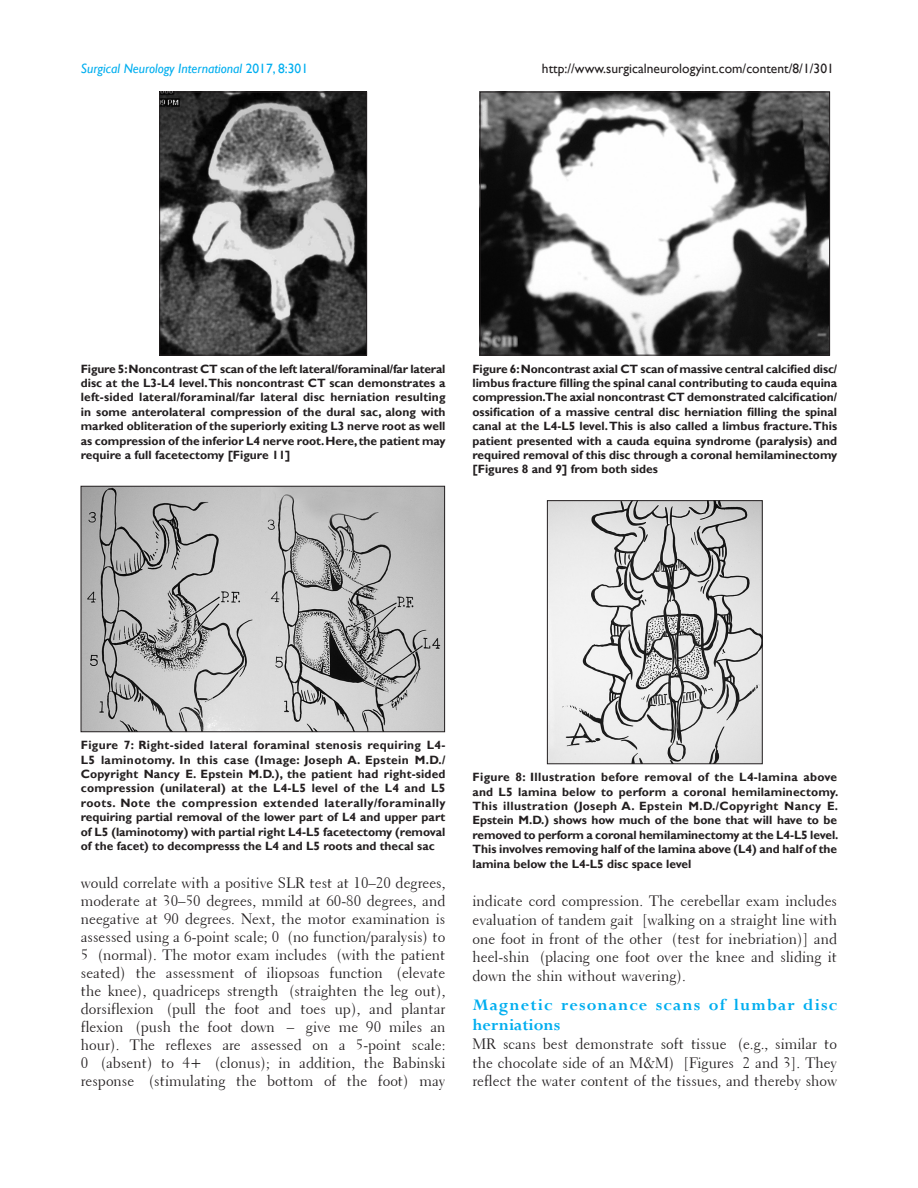
<style>
.page{position:relative;width:918px;height:1188px;background:#fff}
.page>*{position:absolute;margin:0;border:0;box-sizing:border-box;transform-origin:0 0}
.t1{font:700 18px/20.2px "Perpetua";letter-spacing:.06em;color:#00aeef}
.TX{font:15px/18px "Transitional 521 BT Roman A";color:#231f20;text-align:justify}
.t2{font:13.5px "Gill Sans";color:#231f20}
.t3{font:italic 13.5px "Gill Sans";color:#00aeef}
.FGC{font:700 12px/14.4px "Gill Sans";color:#231f20;text-align:justify}
.s1{font-style:normal}
</style>
<div class="page">
<img style="left:161px;top:94px;width:204px;height:259px">
<div style="left:159px;top:92px;width:208px;height:263px;border:1px solid #231f20"></div>
<img style="left:482px;top:94px;width:346px;height:259px">
<div style="left:480px;top:92px;width:350px;height:263px;border:1px solid #231f20"></div>
<img style="left:549px;top:502px;width:211px;height:260px">
<div style="left:547px;top:500px;width:215px;height:264px;border:1px solid #231f20"></div>
<img style="left:83px;top:488px;width:360px;height:242px">
<div style="left:81px;top:486px;width:364px;height:246px;border:1px solid #231f20"></div>
<p class="t3" style="left:81px;top:61px;width:229px">Surgical Neurology International <span class="s1">2017, 8:301</span></p>
<p class="t2" style="left:542px;top:61px;width:293px">http://www.surgicalneurologyint.com/content/8/1/301</p>
<p class="FGC" style="left:81px;top:362px;width:366px">Figure 5: Noncontrast CT scan of the left lateral/foraminal/far lateral disc at the L3‑L4 level. This noncontrast CT scan demonstrates a left‑sided lateral/foraminal/far lateral disc herniation resulting in some anterolateral compression of the dural sac, along with marked obliteration of the superiorly exiting L3 nerve root as well as compression of the inferior L4 nerve root. Here, the patient may require a full facetectomy [Figure 11]</p>
<p class="FGC" style="left:473px;top:362px;width:366px">Figure 6: Noncontrast axial CT scan of massive central calcified disc/ limbus fracture filling the spinal canal contributing to cauda equina compression.The axial noncontrast CT demonstrated calcification/ ossification of a massive central disc herniation filling the spinal canal at the L4‑L5 level. This is also called a limbus fracture. This patient presented with a cauda equina syndrome (paralysis) and required removal of this disc through a coronal hemilaminectomy [Figures 8 and 9] from both sides</p>
<p class="FGC" style="left:81px;top:738px;width:366px">Figure 7: Right-sided lateral foraminal stenosis requiring L4- L5 laminotomy. In this case (Image: Joseph A. Epstein M.D./ Copyright Nancy E. Epstein M.D.), the patient had right‑sided compression (unilateral) at the L4‑L5 level of the L4 and L5 roots. Note the compression extended laterally/foraminally requiring partial removal of the lower part of L4 and upper part of L5 (laminotomy) with partial right L4‑L5 facetectomy (removal of the facet) to decompresss the L4 and L5 roots and thecal sac</p>
<p class="TX" style="left:81px;top:874px;width:366px">would correlate with a positive SLR test at 10–20 degrees, moderate at 30–50 degrees, mmild at 60-80 degrees, and neegative at 90 degrees. Next, the motor examination is assessed using a 6‑point scale; 0 (no function/paralysis) to 5 (normal). The motor exam includes (with the patient seated) the assessment of iliopsoas function (elevate the knee), quadriceps strength (straighten the leg out), dorsiflexion (pull the foot and toes up), and plantar flexion (push the foot down – give me 90 miles an hour). The reflexes are assessed on a 5‑point scale:<br>0 (absent) to 4+ (clonus); in addition, the Babinski response (stimulating the bottom of the foot) may</p>
<p class="FGC" style="left:472px;top:770px;width:367px">Figure 8: Illustration before removal of the L4‑lamina above and L5 lamina below to perform a coronal hemilaminectomy.<br>This illustration (Joseph A. Epstein M.D./Copyright Nancy E.<br>Epstein M.D.) shows how much of the bone that will have to be removed to perform a coronal hemilaminectomy at the L4‑L5 level.<br>This involves removing half of the lamina above (L4) and half of the lamina below the L4‑L5 disc space level</p>
<p class="TX" style="left:472px;top:892px;width:366px;line-height:18.8px">indicate cord compression. The cerebellar exam includes evaluation of tandem gait [walking on a straight line with one foot in front of the other (test for inebriation)] and heel‑shin (placing one foot over the knee and sliding it down the shin without wavering).</p>
<h2 class="t1" style="left:472px;top:994px;width:366px">Magnetic resonance scans of lumbar disc herniations</h2>
<p class="TX" style="left:472px;top:1034px;width:366px;line-height:18.8px">MR scans best demonstrate soft tissue (e.g., similar to the chocolate side of an M&amp;M) [Figures 2 and 3]. They reflect the water content of the tissues, and thereby show</p>
</div>
